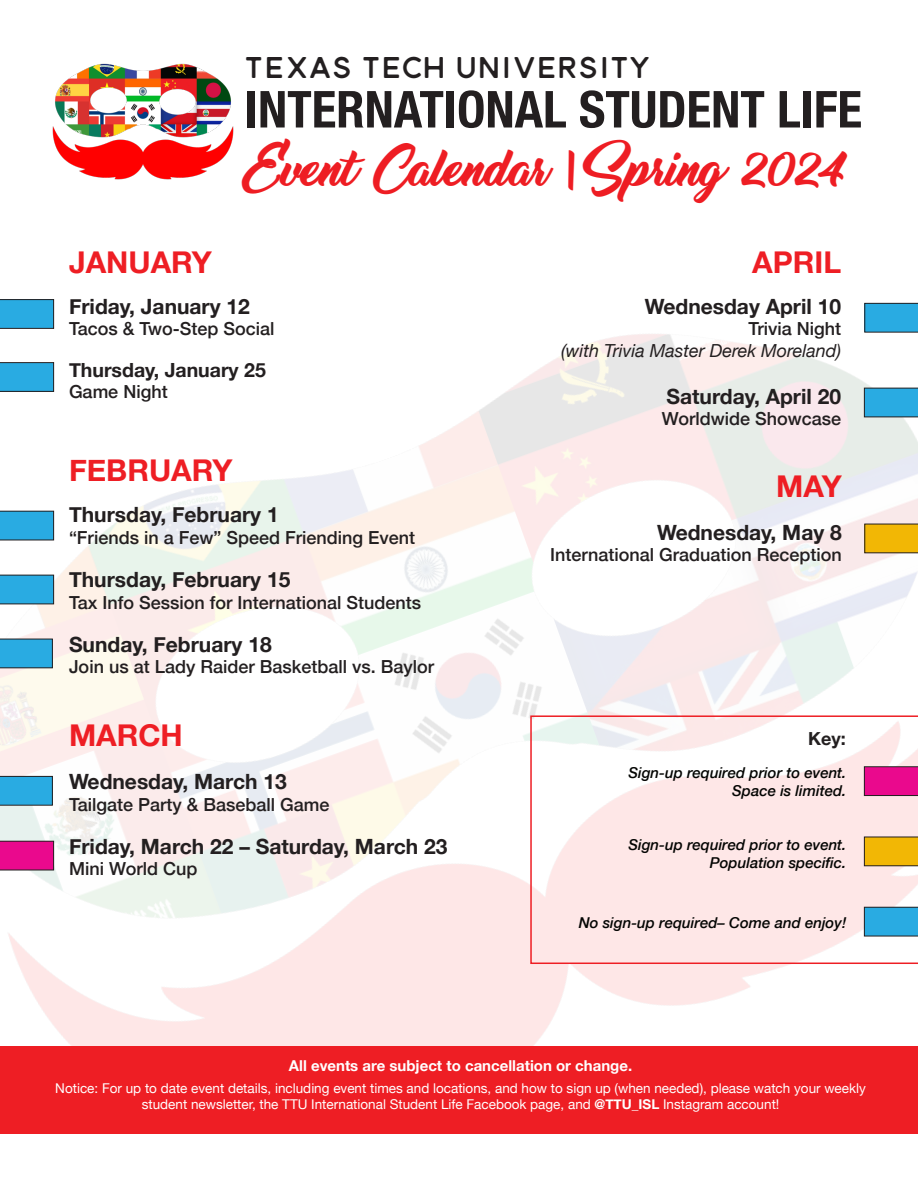
<style>
.page{position:relative;width:918px;height:1188px;background:#fff}
.page>*{position:absolute;margin:0;border:0;box-sizing:border-box;transform-origin:0 0}
.t1{font:700 condensed 51px "Helvetica Neue";color:#231f20}
.t2{font:40.5px "Thinking Of Betty";letter-spacing:-.06em;color:#ee1d23}
.t3{font:700 30px "Helvetica Neue";color:#ee1e24}
.t4{font:30px "Smoothy Sans";color:#231f20}
.t5{font:700 21px "Helvetica Neue";color:#231f20}
.t6{font:700 19.5px "Helvetica Neue";color:#231f20}
.t7{font:500 18px "Helvetica Neue";color:#231f20}
.t8{font:italic 18px "Helvetica Neue";color:#231f20}
.t9{font:700 18px "Helvetica Neue";color:#231f20}
.t10{font:italic 500 15px "Helvetica Neue";color:#040503}
.t11{font:700 15px "Helvetica Neue";color:#fff}
.t12{font:13.5px/16.2px "Helvetica Neue";color:#fff;text-align:center}
.s1{font-weight:700}
</style>
<div class="page">
<img style="left:0;top:299px;width:918px;height:835px">
<img style="left:52px;top:63px;width:182px;height:117px">
<svg style="left:530px;top:715px;width:388px;height:249px"></svg>
<svg style="left:0;top:299px;width:54px;height:30px;background:#299fd2"></svg>
<svg style="left:0;top:511px;width:54px;height:29px;background:#28a2d6"></svg>
<svg style="left:0;top:362px;width:54px;height:30px;background:#299fd2"></svg>
<svg style="left:864px;top:388px;width:54px;height:29px;background:#28a2d6"></svg>
<svg style="left:0;top:575px;width:54px;height:29px;background:#28a2d6"></svg>
<svg style="left:864px;top:524px;width:54px;height:29px;background:#e5ad06"></svg>
<svg style="left:864px;top:303px;width:54px;height:30px;background:#2ba0d3"></svg>
<svg style="left:0;top:639px;width:53px;height:29px;background:#28a2d6"></svg>
<svg style="left:0;top:776px;width:53px;height:30px;background:#2aa0d2"></svg>
<svg style="left:864px;top:837px;width:54px;height:29px;background:#e6ae06"></svg>
<svg style="left:864px;top:766px;width:54px;height:30px;background:#da0c84"></svg>
<svg style="left:864px;top:907px;width:54px;height:29px;background:#28a2d6"></svg>
<svg style="left:0;top:841px;width:54px;height:29px;background:#de0a86"></svg>
<div style="left:0;top:1046px;width:918px;height:87px;background:#ee1e24"></div>
<p class="t3" style="left:69px;top:238px;width:144px">JANUARY</p>
<p class="t4" style="left:245px;top:55px;width:408px">TEXAS TECH UNIVERSITY</p>
<p class="t1" style="left:245px;top:67px;width:619px">INTERNATIONAL STUDENT LIFE</p>
<p class="t2" style="left:245px;top:148px;width:604px">Event Calendar | Spring 2024</p>
<p class="t3" style="left:752px;top:238px;width:90px">APRIL</p>
<p class="t5" style="left:69px;top:290px;width:182px">Friday, January 12</p>
<p class="t7" style="left:69px;top:314px;width:207px">Tacos &amp; Two-Step Social</p>
<p class="t6" style="left:69px;top:354px;width:198px">Thursday, January 25</p>
<p class="t7" style="left:69px;top:377px;width:100px">Game Night</p>
<p class="t3" style="left:69px;top:447px;width:165px">FEBRUARY</p>
<p class="t5" style="left:69px;top:498px;width:211px">Thursday, February 1</p>
<p class="t7" style="left:69px;top:523px;width:348px">“Friends in a Few” Speed Friending Event</p>
<p class="t5" style="left:69px;top:563px;width:223px">Thursday, February 15</p>
<p class="t7" style="left:69px;top:588px;width:354px">Tax Info Session for International Students</p>
<p class="t5" style="left:69px;top:628px;width:204px">Sunday, February 18</p>
<p class="t7" style="left:69px;top:653px;width:367px">Join us at Lady Raider Basketball vs. Baylor</p>
<p class="t5" style="left:645px;top:290px;width:198px">Wednesday April 10</p>
<p class="t7" style="left:748px;top:315px;width:94px">Trivia Night</p>
<p class="t8" style="left:561px;top:338px;width:282px">(with Trivia Master Derek Moreland)</p>
<p class="t5" style="left:667px;top:380px;width:176px">Saturday, April 20</p>
<p class="t7" style="left:662px;top:405px;width:181px">Worldwide Showcase</p>
<p class="t3" style="left:776px;top:463px;width:67px">MAY</p>
<p class="t5" style="left:657px;top:516px;width:186px">Wednesday, May 8</p>
<p class="t7" style="left:550px;top:540px;width:293px">International Graduation Reception</p>
<p class="t3" style="left:69px;top:712px;width:115px">MARCH</p>
<p class="t9" style="left:808px;top:724px;width:39px">Key:</p>
<p class="t5" style="left:69px;top:765px;width:219px">Wednesday, March 13</p>
<p class="t7" style="left:69px;top:790px;width:262px">Tailgate Party &amp; Baseball Game</p>
<p class="t5" style="left:69px;top:830px;width:380px">Friday, March 22 – Saturday, March 23</p>
<p class="t7" style="left:69px;top:855px;width:130px">Mini World Cup</p>
<p class="t10" style="left:628px;top:760px;width:220px">Sign-up required prior to event.</p>
<p class="t10" style="left:732px;top:778px;width:116px">Space is limited.</p>
<p class="t10" style="left:628px;top:832px;width:220px">Sign-up required prior to event.</p>
<p class="t10" style="left:710px;top:850px;width:138px">Population specific.</p>
<p class="t10" style="left:579px;top:910px;width:269px">No sign-up required– Come and enjoy!</p>
<p class="t11" style="left:289px;top:1054px;width:345px">All events are subject to cancellation or change.</p>
<p class="t12" style="left:55px;top:1080px;width:812px">Notice: For up to date event details, including event times and locations, and how to sign up (when needed), please watch your weekly student newsletter, the TTU International Student Life Facebook page, and <span class="s1">@TTU_ISL</span> Instagram account!</p>
</div>
